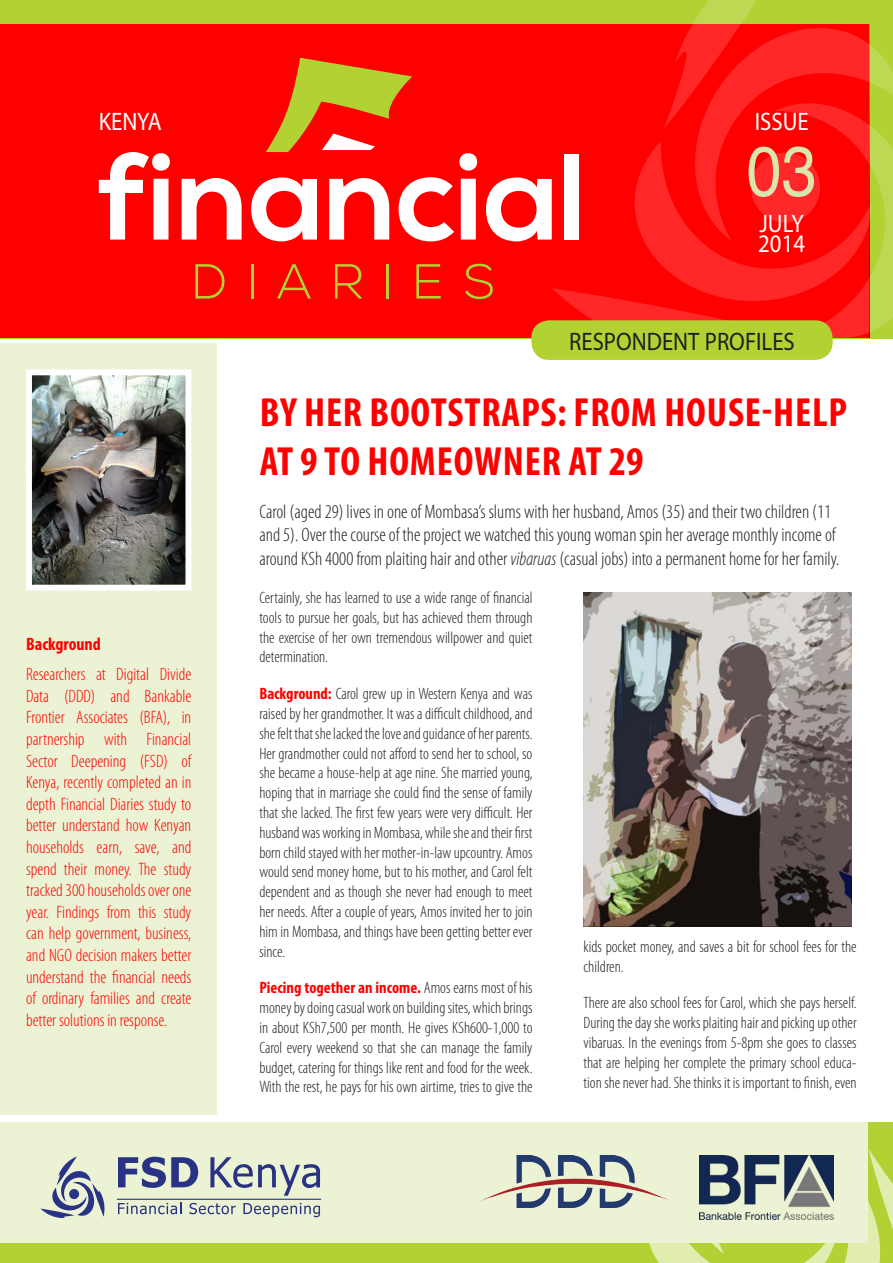
<style>
.page{position:relative;width:893px;height:1263px;background:#fff}
.page>*{position:absolute;margin:0;border:0;box-sizing:border-box;transform-origin:0 0}
.t1{font:70.2px "Helvetica";color:#dce5ab;scale:.9 1}
.t2{font:700 condensed 40.95px/49.1px "Myriad Pro";letter-spacing:.02em;color:#f00}
.t3{font:25.35px/19.5px "Myriad Pro";color:#fff;scale:.9 1}
.t4{font:25.35px "Myriad Pro";color:#221f1f;scale:.9 1}
.t5{font:300 condensed 19.5px/23.4px "Myriad Pro";color:#221f1f}
.t6{font:300 condensed 18px/21.6px "Myriad Pro";color:#f00;text-align:justify}
.t7{font:700 condensed 18px "Myriad Pro";color:#f00}
.t8{font:300 condensed 16.5px/19.8px "Myriad Pro";color:#221f1f;text-align:justify}
.s1{font-style:italic}
.s2{font-weight:700;color:#f00}
</style>
<div class="page">
<div style="left:0;top:1123px;width:893px;height:140px;background:#b2d234"></div>
<svg style="left:646px;top:1122px;width:247px;height:141px"></svg>
<div style="left:0;top:1123px;width:867px;height:120px;background:#ecf3d4"></div>
<div style="left:0;top:344px;width:216px;height:771px;background:#ecf3d4"></div>
<div style="left:0;top:24px;width:869px;height:314px;background:#f00"></div>
<img style="left:583px;top:593px;width:268px;height:334px">
<svg style="left:99px;top:152px;width:71px;height:88px"></svg>
<svg style="left:182px;top:178px;width:60px;height:62px"></svg>
<svg style="left:195px;top:264px;width:30px;height:35px"></svg>
<svg style="left:251px;top:0;width:642px;height:339px"></svg>
<svg style="left:40px;top:1156px;width:65px;height:62px"></svg>
<svg style="left:118px;top:1157px;width:80px;height:31px"></svg>
<svg style="left:210px;top:1157px;width:110px;height:39px"></svg>
<svg style="left:118px;top:1202px;width:63px;height:12px"></svg>
<svg style="left:189px;top:1203px;width:47px;height:11px"></svg>
<svg style="left:243px;top:1203px;width:77px;height:14px"></svg>
<hr style="left:117px;top:1199px;width:204px;height:1px;background:#293385">
<img style="left:33px;top:376px;width:151px;height:207px">
<div style="left:26px;top:369px;width:165px;height:221px;border:6px solid #fff"></div>
<img style="left:481px;top:1155px;width:189px;height:52px">
<img style="left:700px;top:1155px;width:133px;height:64px">
<div style="left:531px;top:320px;width:302px;height:40px;background:#b2d234;border-radius:18px"></div>
<h3 class="t3" style="left:99px;top:114px;width:71px">KENYA</h3>
<p class="t7" style="left:26px;top:637px;width:76px">Background</p>
<p class="t6" style="left:26px;top:665px;width:167px">Researchers at Digital Divide Data (DDD) and Bankable Frontier Associates (BFA), in partnership with Financial Sector Deepening (FSD) of Kenya, recently completed an in depth Financial Diaries study to better understand how Kenyan households earn, save, and spend their money. The study tracked 300 households over one year. Findings from this study can help government, business, and NGO decision makers better understand the financial needs of ordinary families and create better solutions in response.</p>
<h3 class="t3" style="left:755px;top:114px;width:61px">ISSUE</h3>
<h1 class="t1" style="left:746px;top:130px;width:80px">03</h1>
<h3 class="t3" style="left:758px;top:216px;width:54px">JULY<br>2014</h3>
<h3 class="t4" style="left:569px;top:332px;width:252px">RESPONDENT PROFILES</h3>
<h2 class="t2" style="left:260px;top:392px;width:589px">BY HER BOOTSTRAPS: FROM HOUSE-HELP<br>AT 9 TO HOMEOWNER AT 29</h2>
<p class="t5" style="left:259px;top:501px;width:581px">Carol (aged 29) lives in one of Mombasa’s slums with her husband, Amos (35) and their two children (11 and 5). Over the course of the project we watched this young woman spin her average monthly income of around KSh 4000 from plaiting hair and other <span class="s1">vibaruas</span> (casual jobs) into a permanent home for her family.</p>
<p class="t8" style="left:259px;top:589px;width:275px">Certainly, she has learned to use a wide range of financial tools to pursue her goals, but has achieved them through the exercise of her own tremendous willpower and quiet determination.</p>
<p class="t8" style="left:259px;top:685px;width:275px"><span class="s2">Background:</span> Carol grew up in Western Kenya and was raised by her grandmother. It was a difficult childhood, and she felt that she lacked the love and guidance of her parents.<br>Her grandmother could not afford to send her to school, so she became a house-help at age nine. She married young, hoping that in marriage she could find the sense of family that she lacked. The first few years were very difficult. Her husband was working in Mombasa, while she and their first born child stayed with her mother-in-law upcountry. Amos would send money home, but to his mother, and Carol felt dependent and as though she never had enough to meet her needs. After a couple of years, Amos invited her to join him in Mombasa, and things have been getting better ever since.</p>
<p class="t8" style="left:259px;top:979px;width:275px"><span class="s2">Piecing together an income.</span> Amos earns most of his money by doing casual work on building sites, which brings in about KSh7,500 per month. He gives KSh600-1,000 to Carol every weekend so that she can manage the family budget, catering for things like rent and food for the week.<br>With the rest, he pays for his own airtime, tries to give the</p>
<p class="t8" style="left:583px;top:938px;width:275px">kids pocket money, and saves a bit for school fees for the children.</p>
<p class="t8" style="left:583px;top:994px;width:275px">There are also school fees for Carol, which she pays herself.<br>During the day she works plaiting hair and picking up other vibaruas. In the evenings from 5-8pm she goes to classes that are helping her complete the primary school educa&shy;tion she never had. She thinks it is important to finish, even</p>
</div>
